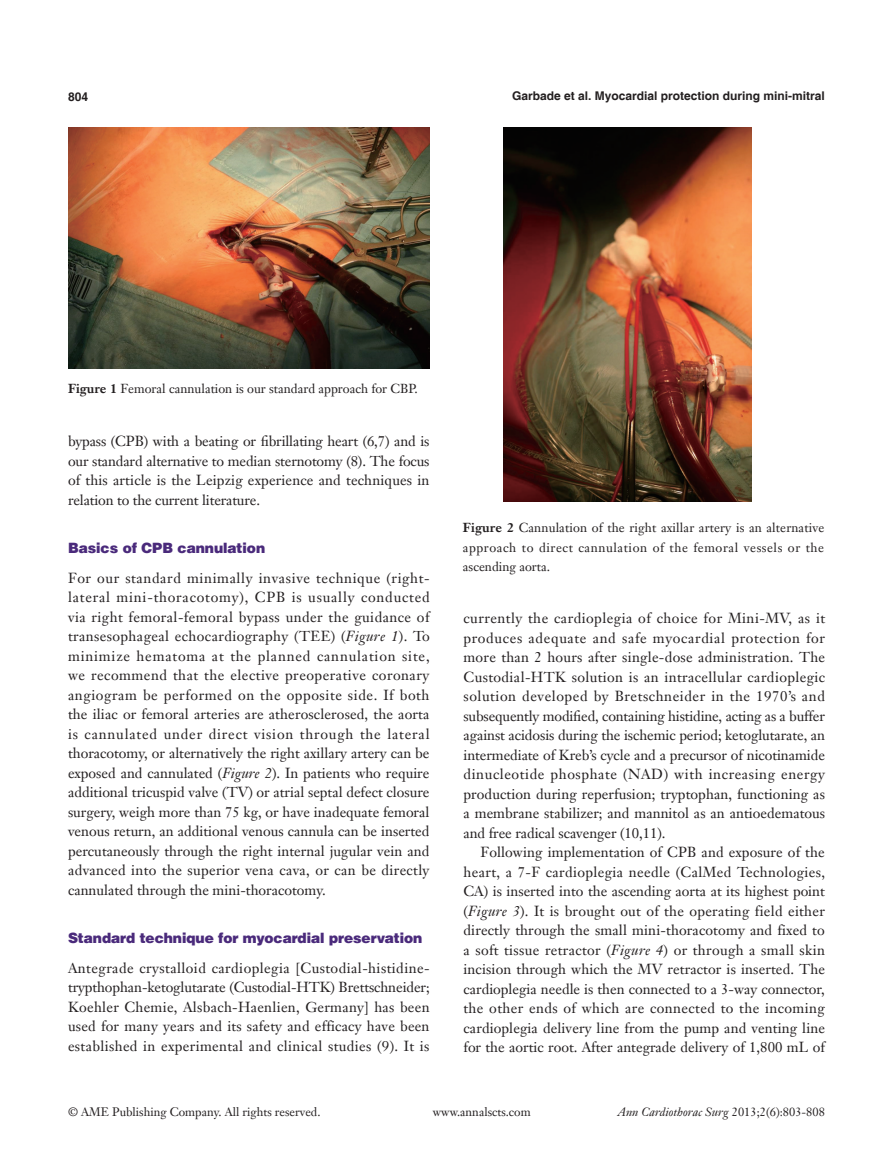
<style>
.page{position:relative;width:893px;height:1170px;background:#fff}
.page>*{position:absolute;margin:0;border:0;box-sizing:border-box;transform-origin:0 0}
.t1{font:14.25px/19.5px "Janson Text LT";color:#231f20;text-align:justify}
.t2{font:900 14.25px "Helvetica";color:#4a2a7b}
.t3{font:12.75px/19.5px "Janson Text LT";color:#231f20;text-align:justify}
.t4{font:12px "Janson Text LT";color:#231f20}
.t5{font:700 12px "Helvetica";color:#231f20}
.t6{font:italic 12px "Janson Text LT";color:#231f20}
.s1{font-weight:700}
.s2{font-style:italic}
.s3{font-style:normal}
</style>
<div class="page">
<img style="left:68px;top:128px;width:361px;height:241px">
<img style="left:503px;top:128px;width:249px;height:373px">
<p class="t5" style="left:68px;top:89px;width:22px">804</p>
<p class="t5" style="left:512px;top:88px;width:314px">Garbade et al. Myocardial protection during mini-mitral</p>
<p class="t3" style="left:68px;top:378px;width:351px"><span class="s1">Figure 1</span> Femoral cannulation is our standard approach for CBP.</p>
<p class="t1" style="left:68px;top:431px;width:363px">bypass (CPB) with a beating or fibrillating heart (6,7) and is our standard alternative to median sternotomy (8). The focus of this article is the Leipzig experience and techniques in relation to the current literature.</p>
<p class="t2" style="left:68px;top:538px;width:199px">Basics of CPB cannulation</p>
<p class="t1" style="left:68px;top:568px;width:363px">For our standard minimally invasive technique (right&shy;lateral mini-thoracotomy), CPB is usually conducted via right femoral-femoral bypass under the guidance of transesophageal echocardiography (TEE) (<span class="s2">Figure 1</span>). To minimize hematoma at the planned cannulation site, we recommend that the elective preoperative coronary angiogram be performed on the opposite side. If both the iliac or femoral arteries are atherosclerosed, the aorta is cannulated under direct vision through the lateral thoracotomy, or alternatively the right axillary artery can be exposed and cannulated (<span class="s2">Figure 2</span>). In patients who require additional tricuspid valve (TV) or atrial septal defect closure surgery, weigh more than 75 kg, or have inadequate femoral venous return, an additional venous cannula can be inserted percutaneously through the right internal jugular vein and advanced into the superior vena cava, or can be directly cannulated through the mini-thoracotomy.</p>
<p class="t2" style="left:68px;top:928px;width:356px">Standard technique for myocardial preservation</p>
<p class="t1" style="left:68px;top:957px;width:363px">Antegrade crystalloid cardioplegia [Custodial-histidine&shy;trypthophan-ketoglutarate (Custodial-HTK) Brettschneider; Koehler Chemie, Alsbach-Haenlien, Germany] has been used for many years and its safety and efficacy have been established in experimental and clinical studies (9). It is</p>
<p class="t3" style="left:463px;top:518px;width:363px"><span class="s1">Figure 2</span> Cannulation of the right axillar artery is an alternative approach to direct cannulation of the femoral vessels or the ascending aorta.</p>
<p class="t1" style="left:463px;top:608px;width:363px">currently the cardioplegia of choice for Mini-MV, as it produces adequate and safe myocardial protection for more than 2 hours after single-dose administration. The Custodial-HTK solution is an intracellular cardioplegic solution developed by Bretschneider in the 1970’s and subsequently modified, containing histidine, acting as a buffer against acidosis during the ischemic period; ketoglutarate, an intermediate of Kreb’s cycle and a precursor of nicotinamide dinucleotide phosphate (NAD) with increasing energy production during reperfusion; tryptophan, functioning as a membrane stabilizer; and mannitol as an antioedematous and free radical scavenger (10,11).</p>
<p class="t1" style="left:463px;top:842px;width:363px;text-indent:17px">Following implementation of CPB and exposure of the heart, a 7-F cardioplegia needle (CalMed Technologies, CA) is inserted into the ascending aorta at its highest point (<span class="s2">Figure 3</span>). It is brought out of the operating field either directly through the small mini-thoracotomy and fixed to a soft tissue retractor (<span class="s2">Figure 4</span>) or through a small skin incision through which the MV retractor is inserted. The cardioplegia needle is then connected to a 3-way connector, the other ends of which are connected to the incoming cardioplegia delivery line from the pump and venting line for the aortic root. After antegrade delivery of 1,800 mL of</p>
<p class="t4" style="left:68px;top:1104px;width:254px">© AME Publishing Company. All rights reserved.</p>
<p class="t4" style="left:433px;top:1104px;width:99px">www.annalscts.com</p>
<p class="t6" style="left:618px;top:1104px;width:209px">Ann Cardiothorac Surg <span class="s3">2013;2(6):803-808</span></p>
</div>
